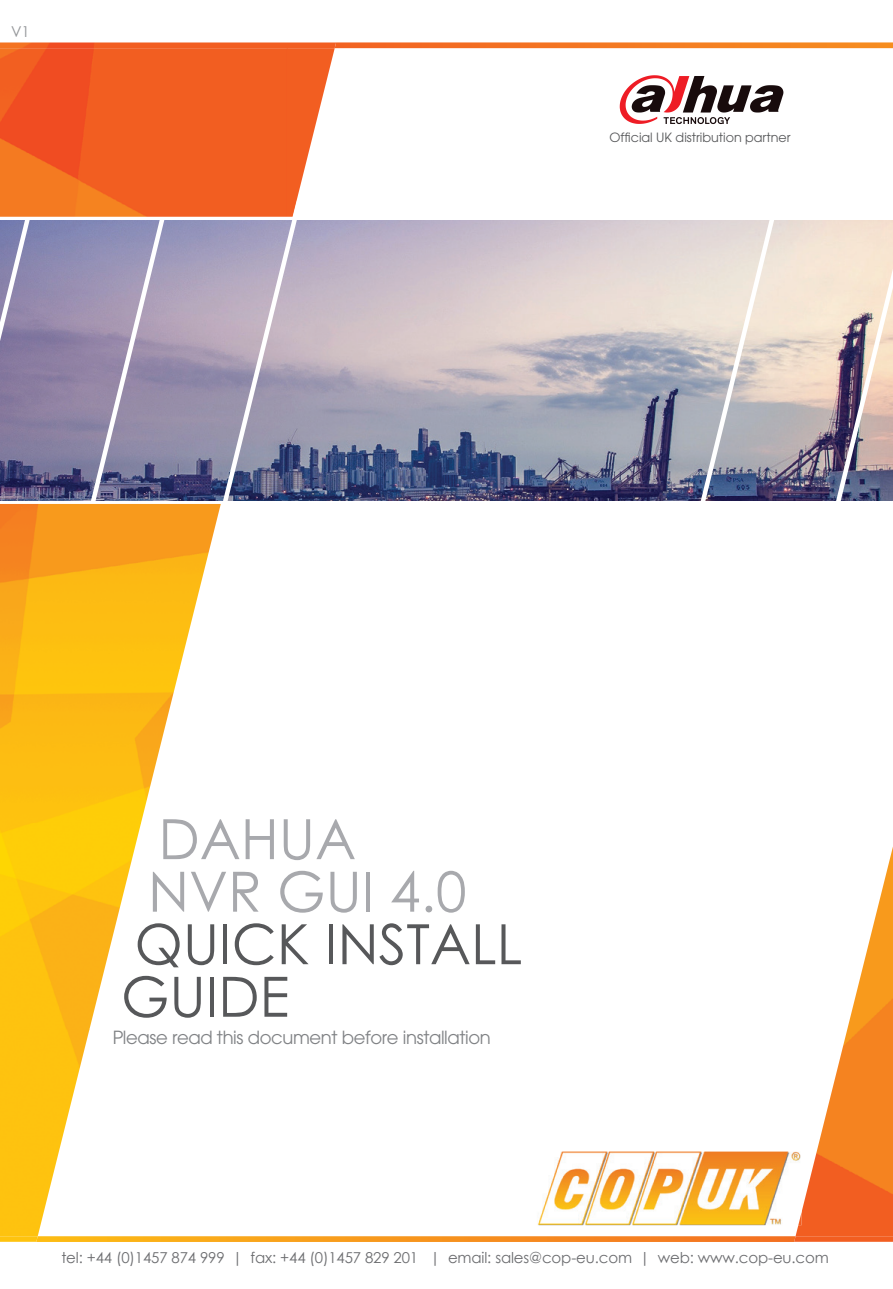
<style>
.page{position:relative;width:893px;height:1289px;background:#fff}
.page>*{position:absolute;margin:0;border:0;box-sizing:border-box;transform-origin:0 0}
.t1{font:55.5px/52.5px "Century Gothic";color:#57585a}
.t2{font:55.5px/52.5px "Century Gothic";color:#a8a9ad}
.t3{font:18px "Avant Garde";letter-spacing:-.02em;color:#808285}
.t4{font:15px "Century Gothic";letter-spacing:-.01em;color:#6c6d70}
.t5{font:15px "Century Gothic";color:#939598}
.t6{font:12.75px "Avant Garde";color:#57585a}
</style>
<div class="page">
<svg style="left:0;top:42px;width:893px;height:6px;background:#f58639"></svg>
<svg style="left:38px;top:1236px;width:756px;height:5px;background:#f79a27"></svg>
<img style="left:794px;top:847px;width:99px;height:394px">
<img style="left:0;top:48px;width:287px;height:169px">
<img style="left:287px;top:48px;width:48px;height:146px">
<img style="left:0;top:504px;width:214px;height:164px">
<img style="left:0;top:668px;width:180px;height:155px">
<img style="left:0;top:822px;width:141px;height:208px">
<img style="left:0;top:1029px;width:89px;height:207px">
<img style="left:0;top:43px;width:336px;height:5px">
<img style="left:0;top:1236px;width:38px;height:5px">
<svg style="left:620px;top:75px;width:163px;height:49px"></svg>
<img style="left:537px;top:1151px;width:265px;height:74px">
<svg style="left:798px;top:1212px;width:4px;height:13px"></svg>
<img style="left:33px;top:220px;width:800px;height:280px">
<svg style="left:213px;top:194px;width:92px;height:340px;background:#b0a2b2"></svg>
<svg style="left:88px;top:213px;width:80px;height:294px;background:#9a91ac"></svg>
<img style="left:833px;top:220px;width:60px;height:281px">
<svg style="left:697px;top:220px;width:80px;height:281px;background:#c6c2c4"></svg>
<svg style="left:0;top:213px;width:33px;height:294px;background:#887fa1"></svg>
<p class="t5" style="left:11px;top:21px;width:20px">V1</p>
<p class="t6" style="left:610px;top:130px;width:182px">Official UK distribution partner</p>
<h1 class="t2" style="left:148px;top:812px;width:320px">DAHUA<br>NVR GUI 4.0</h1>
<h1 class="t1" style="left:121px;top:917px;width:403px">QUICK INSTALL<br>GUIDE</h1>
<p class="t3" style="left:113px;top:1026px;width:380px">Please read this document before installation</p>
<p class="t4" style="left:61px;top:1247px;width:769px">tel: +44 (0)1457 874 999 | fax: +44 (0)1457 829 201 | email: sales@cop-eu.com | web: www.cop-eu.com</p>
</div>
